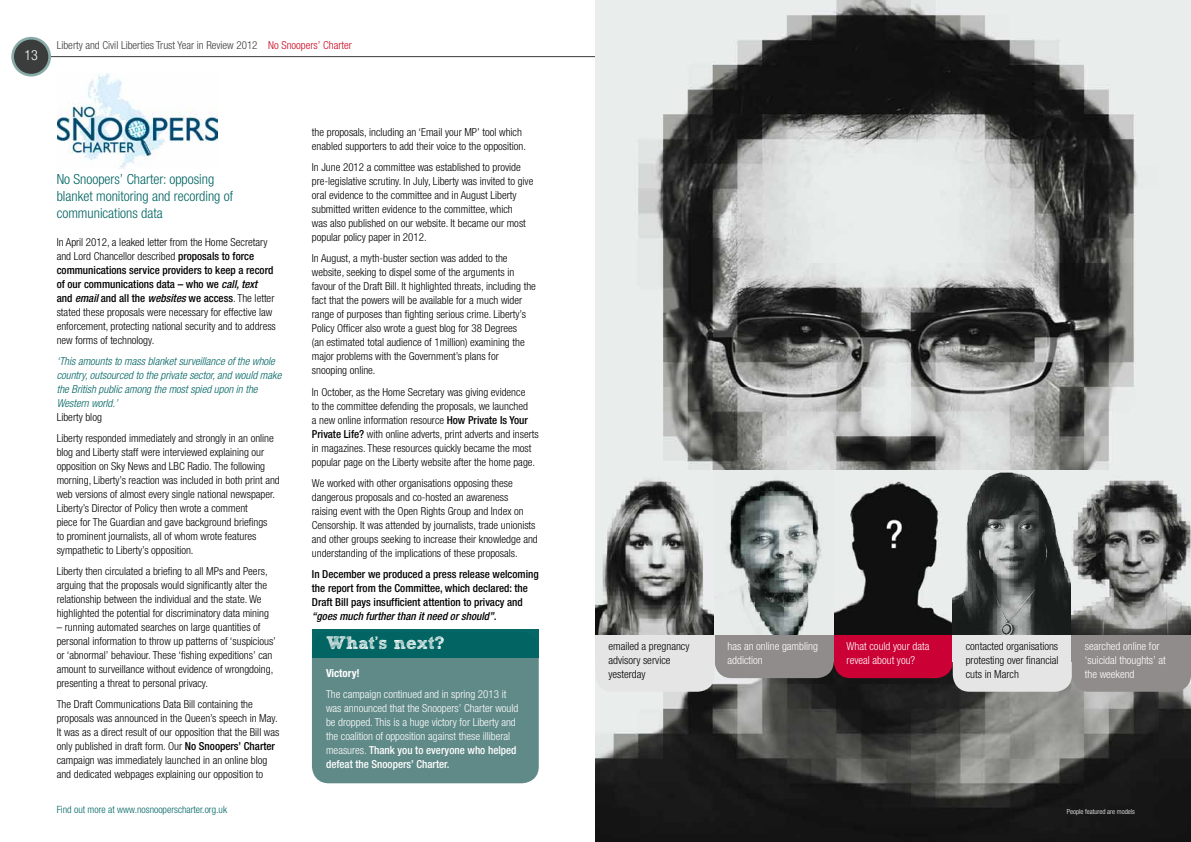
<style>
.page{position:relative;width:1191px;height:842px;background:#fff}
.page>*{position:absolute;margin:0;border:0;box-sizing:border-box;transform-origin:0 0}
.t1{font:700 18px "Sketch Block";color:#fff}
.t2{font:300 condensed 14px/17px "Helvetica Neue";color:#006563}
.t3{font:300 condensed 14px "Helvetica Neue";color:#fff}
.t4{font:300 condensed 11px/14px "Helvetica Neue";color:#000}
.t5{font:300 condensed 11px/14px "Helvetica Neue";color:#fff}
.t6{font:italic 300 condensed 11px/14px "Helvetica Neue";color:#006563}
.t7{font:500 condensed 11px/14px "Helvetica Neue";color:#000}
.t8{font:300 condensed 11px "Helvetica Neue";color:#3b3c3c}
.t9{font:italic 500 condensed 11px "Helvetica Neue";color:#000}
.t10{font:700 condensed 11px "Helvetica Neue";color:#fff}
.t11{font:300 condensed 10px "Helvetica Neue";color:#006563}
.t12{font:300 condensed 7px "Helvetica Neue";color:#fff}
.s1{color:#cd071e}
.s2{font-weight:500}
.s3{font-weight:500;font-style:italic}
</style>
<div class="page">
<hr style="left:41px;top:56px;width:554px;height:1px;background:#3b3c3c">
<div style="left:13px;top:38px;width:37px;height:37px;background:#3b3c3c;border-radius:50%"></div>
<div style="left:11px;top:37px;width:40px;height:40px;border:3px solid #89aba8;border-radius:50%"></div>
<div style="left:312px;top:632px;width:227px;height:151px;background:#608a88;border-radius:17px"></div>
<img style="left:595px;top:0;width:596px;height:842px">
<img style="left:595px;top:471px;width:119px;height:164px">
<svg style="left:833px;top:471px;width:119px;height:164px;background:#696b6a"></svg>
<svg style="left:714px;top:471px;width:119px;height:164px;background:#abb1b0"></svg>
<svg style="left:952px;top:471px;width:119px;height:164px;background:#696c6b"></svg>
<svg style="left:1071px;top:471px;width:120px;height:164px;background:#8d8e8d"></svg>
<div style="left:833px;top:637px;width:119px;height:41px;background:#cb0135;border-radius:17px"></div>
<div style="left:952px;top:637px;width:119px;height:55px;background:#e6e5e5;border-radius:17px"></div>
<div style="left:1071px;top:637px;width:120px;height:55px;background:#908c8b;border-radius:17px"></div>
<div style="left:714px;top:637px;width:119px;height:41px;background:#908c8b;border-radius:17px"></div>
<div style="left:595px;top:637px;width:119px;height:55px;background:#e6e5e5;border-radius:17px"></div>
<div style="left:833px;top:635px;width:119px;height:27px;background:#cb0135"></div>
<div style="left:952px;top:635px;width:119px;height:27px;background:#e6e5e5"></div>
<div style="left:1071px;top:635px;width:120px;height:27px;background:#908c8b"></div>
<div style="left:714px;top:635px;width:119px;height:27px;background:#908c8b"></div>
<div style="left:595px;top:635px;width:119px;height:27px;background:#e6e5e5"></div>
<div style="left:312px;top:629px;width:227px;height:29px;background:#006563"></div>
<img style="left:58px;top:73px;width:160px;height:96px">
<p class="t3" style="left:24px;top:47px;width:15px">13</p>
<p class="t8" style="left:57px;top:38px;width:297px">Liberty and Civil Liberties Trust Year in Review 2012 <span class="s1">No Snoopers’ Charter</span></p>
<p class="t2" style="left:57px;top:170px;width:178px">No Snoopers’ Charter: opposing blanket monitoring and recording of communications data</p>
<p class="t4" style="left:57px;top:235px;width:221px">In April 2012, a leaked letter from the Home Secretary and Lord Chancellor described <span class="s2">proposals to force communications service providers to keep a record of our communications data – who we</span> <span class="s3">call, text<br></span><span class="s2">and</span> <span class="s3">email</span> <span class="s2">and all the</span> <span class="s3">websites</span> <span class="s2">we access</span>. The letter stated these proposals were necessary for effective law enforcement, protecting national security and to address new forms of technology.</p>
<p class="t6" style="left:57px;top:354px;width:226px">‘This amounts to mass blanket surveillance of the whole country, outsourced to the private sector, and would make the British public among the most spied upon in the Western world.’</p>
<p class="t4" style="left:57px;top:407px;width:219px;line-height:21px">Liberty blog<br>Liberty responded immediately and strongly in an online</p>
<p class="t4" style="left:57px;top:445px;width:225px">blog and Liberty staff were interviewed explaining our opposition on Sky News and LBC Radio. The following morning, Liberty’s reaction was included in both print and web versions of almost every single national newspaper.<br>Liberty’s Director of Policy then wrote a comment<br>piece for The Guardian and gave background briefings<br>to prominent journalists, all of whom wrote features sympathetic to Liberty’s opposition.</p>
<p class="t4" style="left:57px;top:564px;width:214px">Liberty then circulated a briefing to all MPs and Peers, arguing that the proposals would significantly alter the relationship between the individual and the state. We highlighted the potential for discriminatory data mining</p>
<p class="t4" style="left:57px;top:620px;width:221px">– running automated searches on large quantities of personal information to throw up patterns of ‘suspicious’ or ‘abnormal’ behaviour. These ‘fishing expeditions’ can amount to surveillance without evidence of wrongdoing, presenting a threat to personal privacy.</p>
<p class="t4" style="left:57px;top:697px;width:224px">The Draft Communications Data Bill containing the proposals was announced in the Queen’s speech in May.<br>It was as a direct result of our opposition that the Bill was only published in draft form. Our <span class="s2">No Snoopers’ Charter </span>campaign was immediately launched in an online blog and dedicated webpages explaining our opposition to</p>
<p class="t4" style="left:312px;top:125px;width:216px">the proposals, including an ‘Email your MP’ tool which enabled supporters to add their voice to the opposition.</p>
<p class="t4" style="left:312px;top:160px;width:223px">In June 2012 a committee was established to provide pre-legislative scrutiny. In July, Liberty was invited to give oral evidence to the committee and in August Liberty submitted written evidence to the committee, which<br>was also published on our website. It became our most popular policy paper in 2012.</p>
<p class="t4" style="left:312px;top:251px;width:225px">In August, a myth-buster section was added to the website, seeking to dispel some of the arguments in favour of the Draft Bill. It highlighted threats, including the fact that the powers will be available for a much wider range of purposes than fighting serious crime. Liberty’s Policy Officer also wrote a guest blog for 38 Degrees<br>(an estimated total audience of 1million) examining the major problems with the Government’s plans for snooping online.</p>
<p class="t4" style="left:312px;top:384px;width:228px">In October, as the Home Secretary was giving evidence<br>to the committee defending the proposals, we launched<br>a new online information resource <span class="s2">How Private Is Your Private Life?</span> with online adverts, print adverts and inserts in magazines. These resources quickly became the most popular page on the Liberty website after the home page.</p>
<p class="t4" style="left:312px;top:475px;width:227px">We worked with other organisations opposing these dangerous proposals and co-hosted an awareness<br>raising event with the Open Rights Group and Index on Censorship. It was attended by journalists, trade unionists and other groups seeking to increase their knowledge and understanding of the implications of these proposals.</p>
<p class="t7" style="left:312px;top:566px;width:228px">In December we produced a press release welcoming the report from the Committee, which declared: the<br>Draft Bill pays insufficient attention to privacy and</p>
<p class="t9" style="left:312px;top:609px;width:186px">“goes much further than it need or should”.</p>
<h1 class="t1" style="left:326px;top:632px;width:120px">What’s next?</h1>
<p class="t10" style="left:326px;top:667px;width:35px">Victory!</p>
<p class="t5" style="left:326px;top:687px;width:194px">The campaign continued and in spring 2013 it was announced that the Snoopers’ Charter would be dropped. This is a huge victory for Liberty and the coalition of opposition against these illiberal measures. <span class="s2">Thank you to everyone who helped defeat the Snoopers’ Charter.</span></p>
<p class="t4" style="left:608px;top:639px;width:83px">emailed a pregnancy advisory service yesterday</p>
<p class="t5" style="left:727px;top:639px;width:92px">has an online gambling addiction</p>
<p class="t5" style="left:846px;top:639px;width:84px">What could your data reveal about you?</p>
<p class="t4" style="left:965px;top:639px;width:94px;text-align:justify">contacted organisations protesting over financial cuts in March</p>
<p class="t5" style="left:1084px;top:639px;width:83px">searched online for ‘suicidal thoughts’ at the weekend</p>
<p class="t11" style="left:57px;top:804px;width:172px">Find out more at www.nosnooperscharter.org.uk</p>
<p class="t12" style="left:1066px;top:807px;width:70px">People featured are models</p>
</div>
